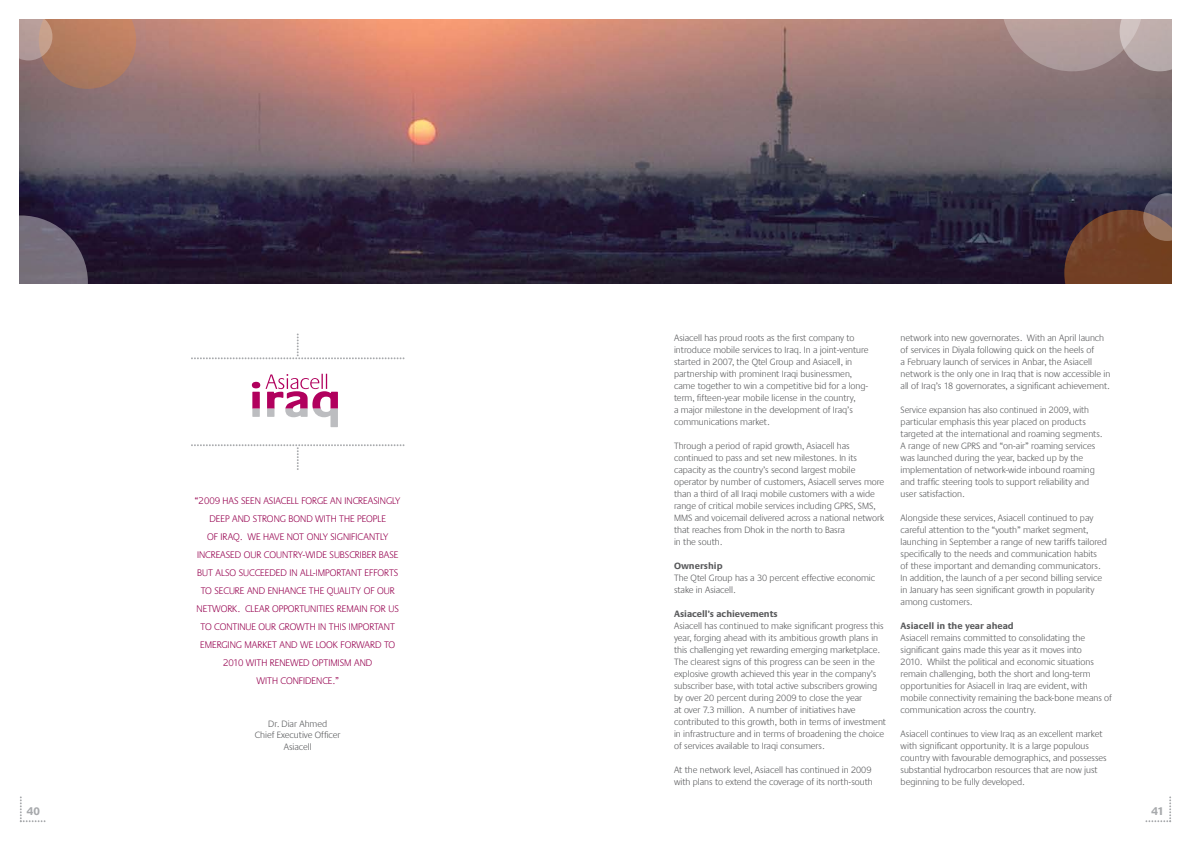
<style>
.page{position:relative;width:1191px;height:842px;background:#fff}
.page>*{position:absolute;margin:0;border:0;box-sizing:border-box;transform-origin:0 0}
.t1{font:700 11.5px "Praxis";color:#a7a9ac}
.t2{font:300 10px "Praxis";color:#96004f}
.t3{font:300 9.5px/12px "Praxis";color:#58595b}
.t4{font:700 9.5px "Praxis";color:#58595b}
</style>
<div class="page">
<svg style="left:20px;top:796px;width:25px;height:26px"></svg>
<svg style="left:1145px;top:796px;width:26px;height:26px"></svg>
<img style="left:20px;top:20px;width:1151px;height:263px">
<svg style="left:191px;top:444px;width:213px;height:26px"></svg>
<svg style="left:191px;top:333px;width:213px;height:26px"></svg>
<div style="left:252px;top:382px;width:8px;height:6px;background:#b1005d;border-radius:50%"></div>
<svg style="left:252px;top:392px;width:8px;height:25px"></svg>
<svg style="left:266px;top:374px;width:72px;height:53px"></svg>
<svg style="left:20px;top:215px;width:68px;height:68px;background:#635b6b"></svg>
<svg style="left:1001px;top:20px;width:170px;height:51px;background:#af9b9a"></svg>
<svg style="left:20px;top:20px;width:116px;height:69px;background:#ad7e6b"></svg>
<svg style="left:1064px;top:193px;width:107px;height:90px;background:#613d31"></svg>
<p class="t2" style="left:195px;top:495px;width:34px">“2009 has</p>
<p class="t2" style="left:241px;top:495px;width:6px">seen</p>
<p class="t2" style="left:263px;top:495px;width:11px">Asiacell</p>
<p class="t2" style="left:301px;top:495px;width:7px">forge</p>
<p class="t2" style="left:330px;top:495px;width:20px">an increasingly</p>
<p class="t2" style="left:209px;top:513px;width:6px">deep</p>
<p class="t2" style="left:232px;top:513px;width:7px">and</p>
<p class="t2" style="left:253px;top:513px;width:7px">strong</p>
<p class="t2" style="left:288px;top:513px;width:7px">bond</p>
<p class="t2" style="left:315px;top:513px;width:7px">with</p>
<p class="t2" style="left:339px;top:513px;width:7px">the</p>
<p class="t2" style="left:357px;top:513px;width:6px">people</p>
<p class="t2" style="left:207px;top:531px;width:87px">of Iraq. Wehavenot</p>
<p class="t2" style="left:307px;top:531px;width:7px">only</p>
<p class="t2" style="left:330px;top:531px;width:6px">significantly</p>
<p class="t2" style="left:197px;top:549px;width:6px">increased</p>
<p class="t2" style="left:244px;top:549px;width:45px">our country</p>
<p class="t2" style="left:302px;top:549px;width:10px">-wide</p>
<p class="t2" style="left:329px;top:549px;width:16px">subscriber</p>
<p class="t2" style="left:379px;top:549px;width:6px">base</p>
<p class="t2" style="left:197px;top:567px;width:25px">but also</p>
<p class="t2" style="left:239px;top:567px;width:17px">succeeded</p>
<p class="t2" style="left:289px;top:567px;width:33px">inall-important</p>
<p class="t2" style="left:364px;top:567px;width:6px">efforts</p>
<p class="t2" style="left:201px;top:585px;width:54px">tosecureand</p>
<p class="t2" style="left:268px;top:585px;width:7px">enhance</p>
<p class="t2" style="left:309px;top:585px;width:7px">the</p>
<p class="t2" style="left:327px;top:585px;width:18px">quality</p>
<p class="t2" style="left:364px;top:585px;width:31px">of our</p>
<p class="t2" style="left:197px;top:603px;width:7px">network</p>
<p class="t2" style="left:237px;top:603px;width:19px">. Clear</p>
<p class="t2" style="left:272px;top:603px;width:7px">opport</p>
<p class="t2" style="left:304px;top:603px;width:11px">unities</p>
<p class="t2" style="left:337px;top:603px;width:6px">remain</p>
<p class="t2" style="left:370px;top:603px;width:7px">for</p>
<p class="t2" style="left:388px;top:603px;width:11px">us</p>
<p class="t2" style="left:200px;top:621px;width:20px">to contin</p>
<p class="t2" style="left:246px;top:621px;width:41px">ue our growth</p>
<p class="t2" style="left:318px;top:621px;width:16px">in this</p>
<p class="t2" style="left:349px;top:621px;width:7px">important</p>
<p class="t2" style="left:200px;top:639px;width:7px">emerging</p>
<p class="t2" style="left:244px;top:639px;width:7px">market</p>
<p class="t2" style="left:279px;top:639px;width:7px">and</p>
<p class="t2" style="left:300px;top:639px;width:22px">we look</p>
<p class="t2" style="left:340px;top:639px;width:7px">forward</p>
<p class="t2" style="left:384px;top:639px;width:7px">to</p>
<p class="t2" style="left:223px;top:657px;width:29px">2010 with</p>
<p class="t2" style="left:270px;top:657px;width:7px">renewed</p>
<p class="t2" style="left:312px;top:657px;width:6px">optimism</p>
<p class="t2" style="left:354px;top:657px;width:7px">and</p>
<p class="t2" style="left:257px;top:675px;width:7px">with</p>
<p class="t2" style="left:281px;top:675px;width:7px">confidence</p>
<p class="t2" style="left:332px;top:675px;width:8px">.”</p>
<p class="t3" style="left:255px;top:718px;width:87px;line-height:11.4px;text-align:center">Dr. Diar Ahmed<br>Chief Executive Officer<br>Asiacell</p>
<p class="t3" style="left:674px;top:332px;width:196px">Asiacell has proud roots as the first company to introduce mobile services to Iraq. In a joint-venture started in 2007, the Qtel Group and Asiacell, in partnership with prominent Iraqi businessmen, came together to win a competitive bid for a long&shy;term, fifteen-year mobile license in the country,<br>a major milestone in the development of Iraq’s communications market.</p>
<p class="t3" style="left:674px;top:440px;width:212px">Through a period of rapid growth, Asiacell has continued to pass and set new milestones. In its capacity as the country’s second largest mobile operator by number of customers, Asiacell serves more than a third of all Iraqi mobile customers with a wide range of critical mobile services including GPRS, SMS, MMS and voicemail delivered across a national network that reaches from Dhok in the north to Basra<br>in the south.</p>
<p class="t4" style="left:674px;top:560px;width:50px">Ownership</p>
<p class="t3" style="left:674px;top:572px;width:202px">The Qtel Group has a 30 percent effective economic stake in Asiacell.</p>
<p class="t4" style="left:674px;top:608px;width:105px">Asiacell’s achievements</p>
<p class="t3" style="left:674px;top:620px;width:213px">Asiacell has continued to make significant progress this year, forging ahead with its ambitious growth plans in this challenging yet rewarding emerging marketplace.<br>The clearest signs of this progress can be seen in the explosive growth achieved this year in the company’s subscriber base, with total active subscribers growing by over 20 percent during 2009 to close the year<br>at over 7.3 million. A number of initiatives have contributed to this growth, both in terms of investment in infrastructure and in terms of broadening the choice of services available to Iraqi consumers.</p>
<p class="t3" style="left:674px;top:764px;width:200px">At the network level, Asiacell has continued in 2009 with plans to extend the coverage of its north-south</p>
<p class="t3" style="left:900px;top:332px;width:211px">network into new governorates. With an April launch of services in Diyala following quick on the heels of<br>a February launch of services in Anbar, the Asiacell network is the only one in Iraq that is now accessible in all of Iraq’s 18 governorates, a significant achievement.</p>
<p class="t3" style="left:900px;top:404px;width:203px">Service expansion has also continued in 2009, with particular emphasis this year placed on products targeted at the international and roaming segments.<br>A range of new GPRS and “on-air” roaming services was launched during the year, backed up by the implementation of network-wide inbound roaming and traffic steering tools to support reliability and user satisfaction.</p>
<p class="t3" style="left:900px;top:512px;width:208px">Alongside these services, Asiacell continued to pay careful attention to the “youth” market segment, launching in September a range of new tariffs tailored specifically to the needs and communication habits of these important and demanding communicators.<br>In addition, the launch of a per second billing service in January has seen significant growth in popularity among customers.</p>
<p class="t4" style="left:900px;top:620px;width:115px">Asiacell in the year ahead</p>
<p class="t3" style="left:900px;top:632px;width:213px">Asiacell remains committed to consolidating the significant gains made this year as it moves into<br>2010. Whilst the political and economic situations remain challenging, both the short and long-term opportunities for Asiacell in Iraq are evident, with mobile connectivity remaining the back-bone means of communication across the country.</p>
<p class="t3" style="left:900px;top:728px;width:208px">Asiacell continues to view Iraq as an excellent market with significant opportunity. It is a large populous country with favourable demographics, and possesses substantial hydrocarbon resources that are now just beginning to be fully developed.</p>
<p class="t1" style="left:27px;top:805px;width:15px">40</p>
<p class="t1" style="left:1151px;top:805px;width:14px">41</p>
</div>
